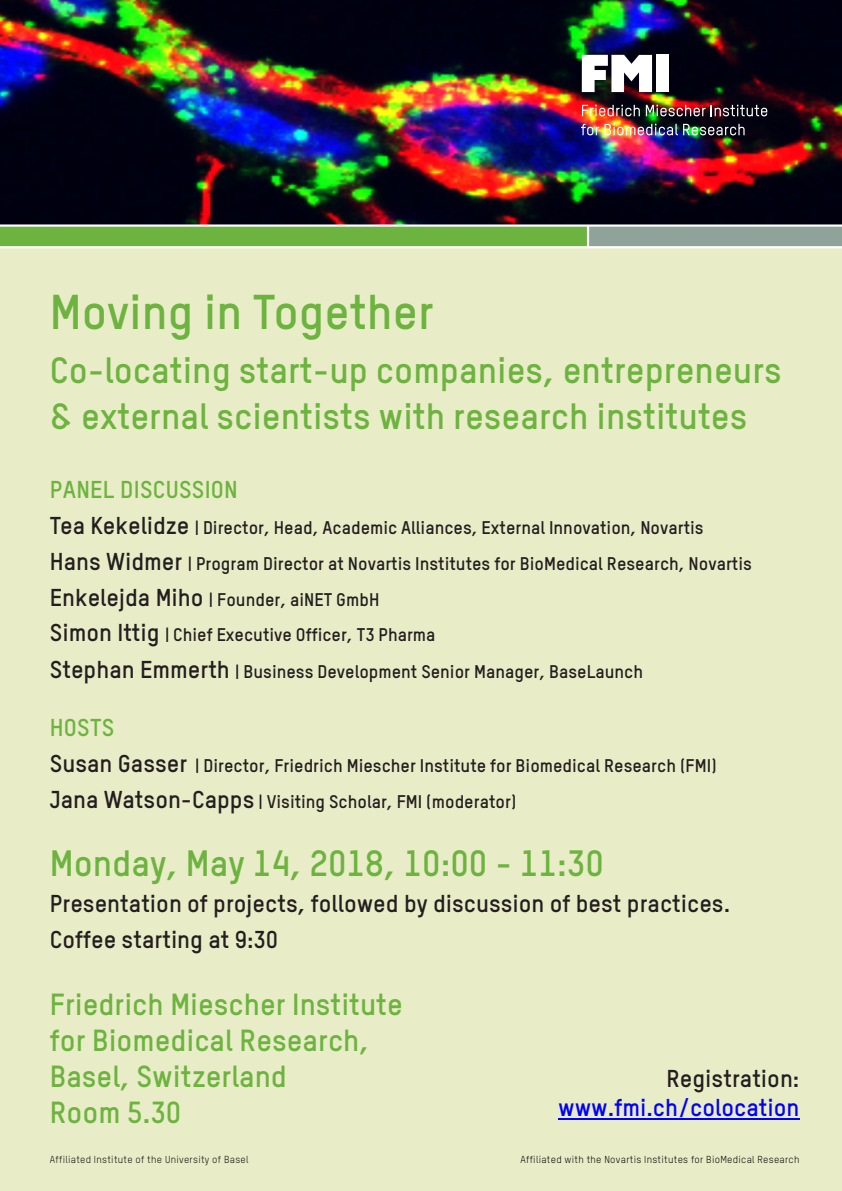
<style>
.page{position:relative;width:842px;height:1191px;background:#fff}
.page>*{position:absolute;margin:0;border:0;box-sizing:border-box;transform-origin:0 0}
.t1{font:700 48px "TSTAR";color:#6db33f}
.t2{font:700 36px/46px "TSTAR";color:#6db33f}
.t3{font:700 30px "TSTAR";color:#6db33f}
.t4{font:700 24px/36px "TSTAR";color:#231f20}
.t5{font:700 24px/28.8px "TSTAR";color:#00f;text-align:right}
.t6{font:700 24px "TSTAR";letter-spacing:.01em;color:#6db33f}
.t7{font:700 18px/35.7px "TSTAR";color:#231f20}
.t8{font:10px "TSTAR";letter-spacing:.03em;color:#040503}
.t9{font:10px "TSTAR";letter-spacing:.03em;color:#0b120b}
.s1{font-size:24px}
.s2{color:#231f20}
</style>
<div class="page">
<img style="left:0;top:0;width:842px;height:224px">
<div style="left:0;top:244px;width:842px;height:947px;background:#e9edc7"></div>
<svg style="left:582px;top:105px;width:58px;height:11px"></svg>
<svg style="left:646px;top:105px;width:59px;height:11px"></svg>
<svg style="left:711px;top:105px;width:56px;height:11px"></svg>
<img style="left:581px;top:124px;width:163px;height:11px">
<div style="left:656px;top:55px;width:13px;height:37px;background:#fff"></div>
<svg style="left:582px;top:55px;width:70px;height:37px"></svg>
<div style="left:0;top:225px;width:594px;height:23px;background:#6db33f"></div>
<div style="left:588px;top:226px;width:254px;height:22px;background:#90a39b"></div>
<hr style="left:587px;top:226px;width:2px;height:21px;background:#fff">
<hr style="left:0;top:246px;width:842px;height:2px;background:#fff">
<hr style="left:0;top:224px;width:842px;height:3px;background:#fff">
<hr style="left:558px;top:1118px;width:241px;height:1px;background:#00f">
<p class="t1" style="left:50px;top:281px;width:385px">Moving in Together</p>
<p class="t2" style="left:50px;top:346px;width:733px">Co-locating start-up companies, entrepreneurs &amp; external scientists with research institutes</p>
<p class="t6" style="left:50px;top:474px;width:190px">PANEL DISCUSSION</p>
<p class="t7" style="left:50px;top:509px;width:704px"><span class="s1">Tea Kekelidze</span> | Director, Head, Academic Alliances, External Innovation, Novartis <span class="s1">Hans Widmer</span> | Program Director at Novartis Institutes for BioMedical Research, Novartis <span class="s1">Enkelejda Miho</span> | Founder, aiNET GmbH<br><span class="s1">Simon Ittig</span> | Chief Executive Officer, T3 Pharma</p>
<p class="t7" style="left:50px;top:653px;width:595px"><span class="s1">Stephan Emmerth</span> | Business Development Senior Manager, BaseLaunch</p>
<p class="t6" style="left:50px;top:712px;width:66px">HOSTS</p>
<p class="t7" style="left:50px;top:747px;width:668px"><span class="s1">Susan Gasser</span> | Director, Friedrich Miescher Institute for Biomedical Research (FMI)</p>
<p class="t7" style="left:50px;top:783px;width:468px"><span class="s1">Jana Watson-Capps</span> | Visiting Scholar, FMI (moderator)</p>
<p class="t2" style="left:50px;top:839px;width:556px">Monday, May 14, 2018, 10:00 - 11:30</p>
<p class="t4" style="left:50px;top:884px;width:682px">Presentation of projects, followed by discussion of best practices.<br>Coffee starting at 9:30</p>
<p class="t3" style="left:50px;top:985px;width:355px">Friedrich Miescher Institute</p>
<p class="t3" style="left:50px;top:1021px;width:321px">for Biomedical Research,</p>
<p class="t3" style="left:50px;top:1057px;width:239px">Basel, Switzerland</p>
<p class="t3" style="left:50px;top:1093px;width:133px">Room 5.30</p>
<p class="t5" style="left:558px;top:1063px;width:243px"><span class="s2">Registration: </span>www.fmi.ch/colocation</p>
<p class="t9" style="left:50px;top:1153px;width:200px">Affiliated Institute of the University of Basel</p>
<p class="t8" style="left:520px;top:1153px;width:281px">Affiliated with the Novartis Institutes for BioMedical Research</p>
</div>
